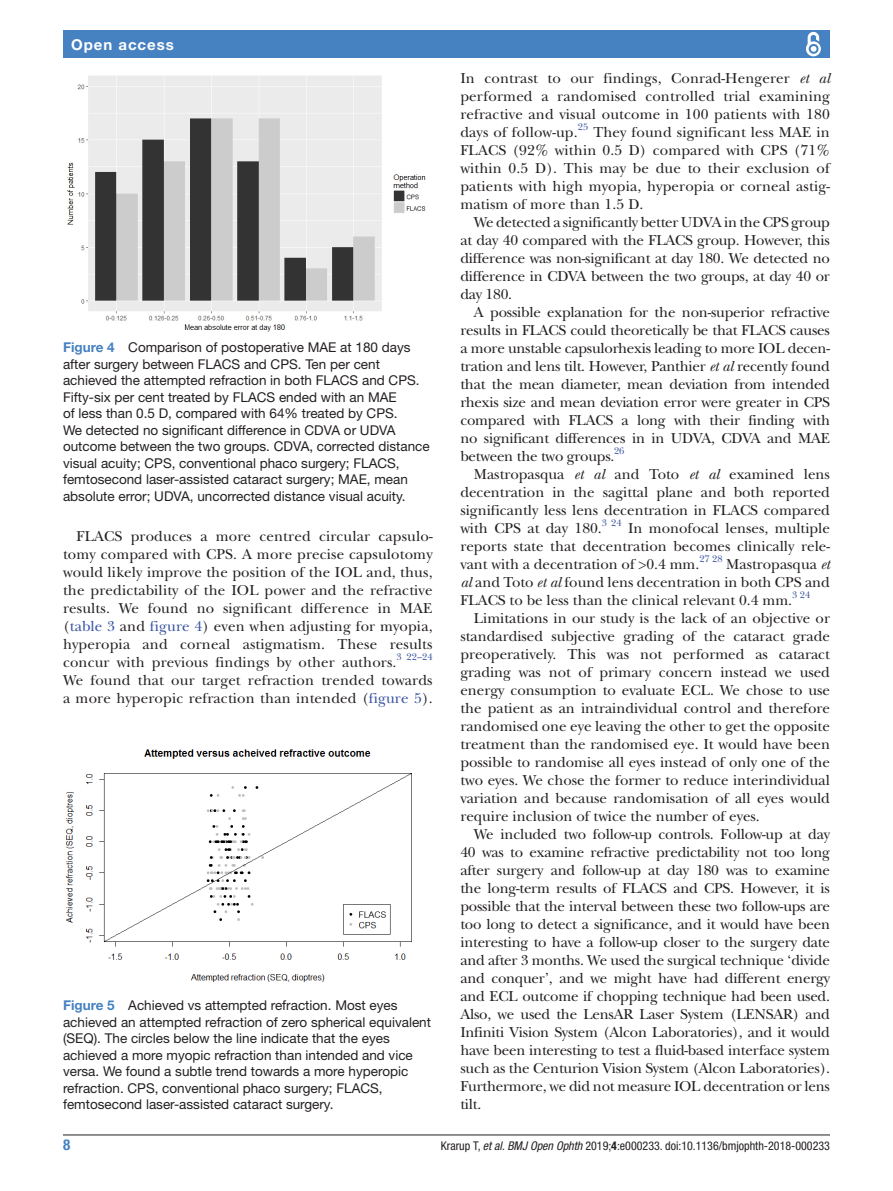
<style>
.page{position:relative;width:893px;height:1191px;background:#fff}
.page>*{position:absolute;margin:0;border:0;box-sizing:border-box;transform-origin:0 0}
.t1{font:15px/18px "New Baskerville";color:#231f20;text-align:justify}
.t2{font:700 15px "Helvetica Neue LT Std";letter-spacing:.065em;color:#fff}
.t3{font:700 condensed 15px "Helvetica Neue LT Std";color:#4681c2}
.t4{font:13.5px/16.5px "Helvetica Neue LT Std";color:#231f20}
.t5{font:condensed 12px "Helvetica Neue LT Std";color:#231f20}
.t6{font:9.9px "New Baskerville";color:#3853a3}
.s1{font-weight:700;color:#4681c2}
.s2{color:#3853a3}
.s3{font-style:italic}
.s4{font-weight:700}
</style>
<div class="page">
<hr style="left:63px;top:1134px;width:767px;height:1px;background:#231f20">
<div style="left:63px;top:31px;width:767px;height:27px;background:#4681c2"></div>
<svg style="left:806px;top:31px;width:15px;height:26px"></svg>
<img style="left:66px;top:76px;width:360px;height:256px">
<img style="left:65px;top:749px;width:347px;height:233px">
<p class="t2" style="left:71px;top:35px;width:104px">Open access</p>
<p class="t4" style="left:63px;top:339px;width:368px"><span class="s1">Figure 4</span> Comparison of postoperative MAE at 180 days after surgery between FLACS and CPS. Ten per cent achieved the attempted refraction in both FLACS and CPS.<br>Fifty-six per cent treated by FLACS ended with an MAE<br>of less than 0.5 D, compared with 64% treated by CPS.<br>We detected no significant difference in CDVA or UDVA outcome between the two groups. CDVA, corrected distance visual acuity; CPS, conventional phaco surgery; FLACS, femtosecond laser-assisted cataract surgery; MAE, mean absolute error; UDVA, uncorrected distance visual acuity.</p>
<p class="t1" style="left:63px;top:527px;width:371px;text-indent:14px">FLACS produces a more centred circular capsulo&shy;tomy compared with CPS. A more precise capsulotomy would likely improve the position of the IOL and, thus, the predictability of the IOL power and the refractive results. We found no significant difference in MAE (<span class="s2">table 3</span> and <span class="s2">figure 4</span>) even when adjusting for myopia, hyperopia and corneal astigmatism. These results concur with previous findings by other authors.</p>
<p class="t6" style="left:397px;top:651px;width:37px">3 22–24</p>
<p class="t1" style="left:63px;top:671px;width:371px">We found that our target refraction trended towards a more hyperopic refraction than intended (<span class="s2">figure 5</span>).</p>
<p class="t4" style="left:63px;top:997px;width:370px"><span class="s1">Figure 5</span> Achieved vs attempted refraction. Most eyes achieved an attempted refraction of zero spherical equivalent (SEQ). The circles below the line indicate that the eyes achieved a more myopic refraction than intended and vice versa. We found a subtle trend towards a more hyperopic refraction. CPS, conventional phaco surgery; FLACS, femtosecond laser-assisted cataract surgery.</p>
<p class="t1" style="left:460px;top:69px;width:371px">In contrast to our findings, Conrad-Hengerer <span class="s3">et al </span>performed a randomised controlled trial examining refractive and visual outcome in 100 patients with 180 days of follow-up.<sup>25</sup> They found significant less MAE in FLACS (92% within 0.5 D) compared with CPS (71% within 0.5 D). This may be due to their exclusion of patients with high myopia, hyperopia or corneal astig&shy;matism of more than 1.5 D.</p>
<p class="t1" style="left:460px;top:213px;width:371px;text-indent:14px">We detected a significantly better UDVA in the CPS group at day 40 compared with the FLACS group. However, this difference was non-significant at day 180. We detected no difference in CDVA between the two groups, at day 40 or day 180.</p>
<p class="t1" style="left:460px;top:303px;width:371px;text-indent:14px">A possible explanation for the non-superior refractive results in FLACS could theoretically be that FLACS causes a more unstable capsulorhexis leading to more IOL decen&shy;tration and lens tilt. However, Panthier <span class="s3">et al</span> recently found that the mean diameter, mean deviation from intended rhexis size and mean deviation error were greater in CPS compared with FLACS a long with their finding with no significant differences in in UDVA, CDVA and MAE between the two groups.</p>
<p class="t6" style="left:614px;top:445px;width:12px">26</p>
<p class="t1" style="left:460px;top:465px;width:371px;text-indent:14px">Mastropasqua <span class="s3">et al</span> and Toto <span class="s3">et al</span> examined lens decentration in the sagittal plane and both reported significantly less lens decentration in FLACS compared with CPS at day 180.</p>
<p class="t6" style="left:602px;top:517px;width:21px">3 24</p>
<p class="t1" style="left:460px;top:519px;width:371px;text-indent:168px">In monofocal lenses, multiple reports state that decentration becomes clinically rele&shy;vant with a decentration of &gt;0.4 mm.</p>
<p class="t6" style="left:699px;top:553px;width:25px">27 28</p>
<p class="t1" style="left:460px;top:555px;width:371px;text-indent:266px">Mastropasqua <span class="s3">et al</span> and Toto <span class="s3">et al</span> found lens decentration in both CPS and FLACS to be less than the clinical relevant 0.4 mm.</p>
<p class="t6" style="left:792px;top:589px;width:20px">3 24</p>
<p class="t1" style="left:460px;top:609px;width:371px;text-indent:14px">Limitations in our study is the lack of an objective or standardised subjective grading of the cataract grade preoperatively. This was not performed as cataract grading was not of primary concern instead we used energy consumption to evaluate ECL. We chose to use the patient as an intraindividual control and therefore randomised one eye leaving the other to get the opposite treatment than the randomised eye. It would have been possible to randomise all eyes instead of only one of the two eyes. We chose the former to reduce interindividual variation and because randomisation of all eyes would require inclusion of twice the number of eyes.</p>
<p class="t1" style="left:460px;top:825px;width:371px;text-indent:14px">We included two follow-up controls. Follow-up at day 40 was to examine refractive predictability not too long after surgery and follow-up at day 180 was to examine the long-term results of FLACS and CPS. However, it is possible that the interval between these two follow-ups are too long to detect a significance, and it would have been interesting to have a follow-up closer to the surgery date and after 3 months. We used the surgical technique ‘divide and conquer’, and we might have had different energy and ECL outcome if chopping technique had been used.<br>Also, we used the LensAR Laser System (LENSAR) and Infiniti Vision System (Alcon Laboratories), and it would have been interesting to test a fluid-based interface system such as the Centurion Vision System (Alcon Laboratories).<br>Furthermore, we did not measure IOL decentration or lens tilt.</p>
<p class="t3" style="left:63px;top:1135px;width:9px">8</p>
<p class="t5" style="left:441px;top:1138px;width:391px">Krarup T, <span class="s3">et al</span>. <span class="s3">BMJ Open Ophth</span> 2019;<span class="s4">4</span>:e000233. doi:10.1136/bmjophth-2018-000233</p>
</div>
